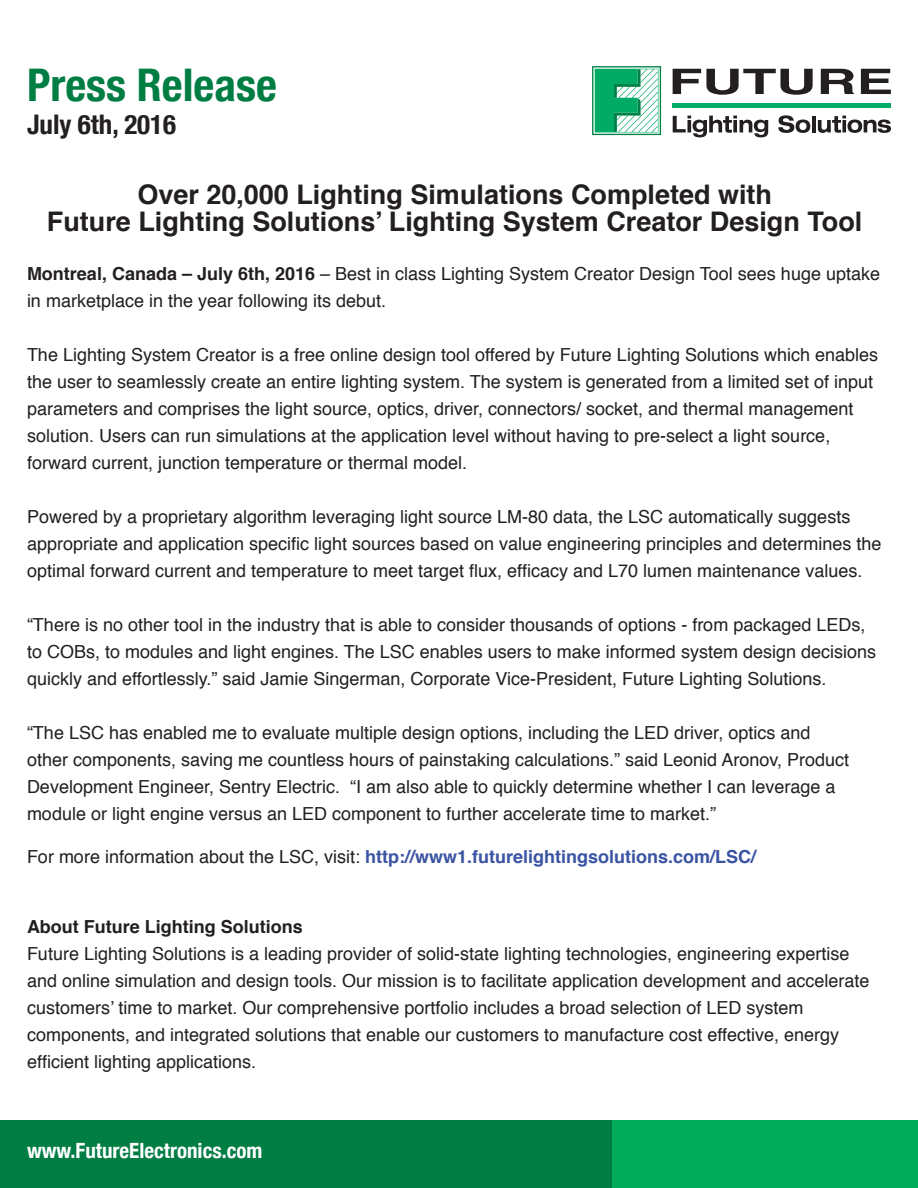
<style>
.page{position:relative;width:918px;height:1188px;background:#fff}
.page>*{position:absolute;margin:0;border:0;box-sizing:border-box;transform-origin:0 0}
.t1{font:700 condensed 45px "Helvetica Neue";color:#007d43}
.t2{font:700 27px/27px "Helvetica";color:#231f20;text-align:center}
.t3{font:700 condensed 27px "Helvetica Neue";color:#231f20}
.t4{font:700 condensed 21px "Helvetica Neue";color:#fff}
.t5{font:18px/27px "Helvetica";color:#231f20}
.t6{font:700 18px "Helvetica";color:#3a53a3}
.t7{font:700 18px "Helvetica";color:#231f20}
.s1{font-weight:700}
.s2{font-weight:400;color:#231f20}
</style>
<div class="page">
<div style="left:611px;top:1121px;width:307px;height:67px;background:#00ac5a"></div>
<div style="left:0;top:1121px;width:612px;height:67px;background:#007d43"></div>
<hr style="left:673px;top:104px;width:218px;height:4px;background:#00ab66">
<svg style="left:673px;top:69px;width:140px;height:26px"></svg>
<svg style="left:821px;top:69px;width:33px;height:25px"></svg>
<svg style="left:861px;top:69px;width:30px;height:25px"></svg>
<svg style="left:592px;top:66px;width:69px;height:69px"></svg>
<svg style="left:673px;top:116px;width:95px;height:21px"></svg>
<svg style="left:778px;top:115px;width:32px;height:18px"></svg>
<hr style="left:812px;top:116px;width:3px;height:16px;background:#231f20">
<svg style="left:818px;top:116px;width:73px;height:17px"></svg>
<p class="t1" style="left:27px;top:47px;width:251px">Press Release</p>
<p class="t3" style="left:27px;top:102px;width:151px">July 6th, 2016</p>
<p class="t2" style="left:47px;top:181px;width:817px">Over 20,000 Lighting Simulations Completed with<br>Future Lighting Solutions’ Lighting System Creator Design Tool</p>
<p class="t5" style="left:27px;top:260px;width:855px"><span class="s1">Montreal, Canada – July 6th, 2016</span> – Best in class Lighting System Creator Design Tool sees huge uptake in marketplace in the year following its debut.</p>
<p class="t5" style="left:27px;top:341px;width:853px">The Lighting System Creator is a free online design tool offered by Future Lighting Solutions which enables the user to seamlessly create an entire lighting system. The system is generated from a limited set of input parameters and comprises the light source, optics, driver, connectors/ socket, and thermal management solution. Users can run simulations at the application level without having to pre-select a light source, forward current, junction temperature or thermal model.</p>
<p class="t5" style="left:27px;top:503px;width:856px">Powered by a proprietary algorithm leveraging light source LM-80 data, the LSC automatically suggests appropriate and application specific light sources based on value engineering principles and determines the optimal forward current and temperature to meet target flux, efficacy and L70 lumen maintenance values.</p>
<p class="t5" style="left:27px;top:611px;width:851px">“There is no other tool in the industry that is able to consider thousands of options - from packaged LEDs, to COBs, to modules and light engines. The LSC enables users to make informed system design decisions quickly and effortlessly.” said Jamie Singerman, Corporate Vice-President, Future Lighting Solutions.</p>
<p class="t5" style="left:27px;top:719px;width:824px">“The LSC has enabled me to evaluate multiple design options, including the LED driver, optics and other components, saving me countless hours of painstaking calculations.” said Leonid Aronov, Product Development Engineer, Sentry Electric. “I am also able to quickly determine whether I can leverage a module or light engine versus an LED component to further accelerate time to market.”</p>
<p class="t6" style="left:27px;top:842px;width:731px"><span class="s2">For more information about the LSC, visit:</span> http://www1.futurelightingsolutions.com/LSC/</p>
<p class="t7" style="left:27px;top:912px;width:277px">About Future Lighting Solutions</p>
<p class="t5" style="left:27px;top:941px;width:844px">Future Lighting Solutions is a leading provider of solid-state lighting technologies, engineering expertise and online simulation and design tools. Our mission is to facilitate application development and accelerate customers’ time to market. Our comprehensive portfolio includes a broad selection of LED system components, and integrated solutions that enable our customers to manufacture cost effective, energy efficient lighting applications.</p>
<p class="t4" style="left:27px;top:1133px;width:237px">www.FutureElectronics.com</p>
</div>
